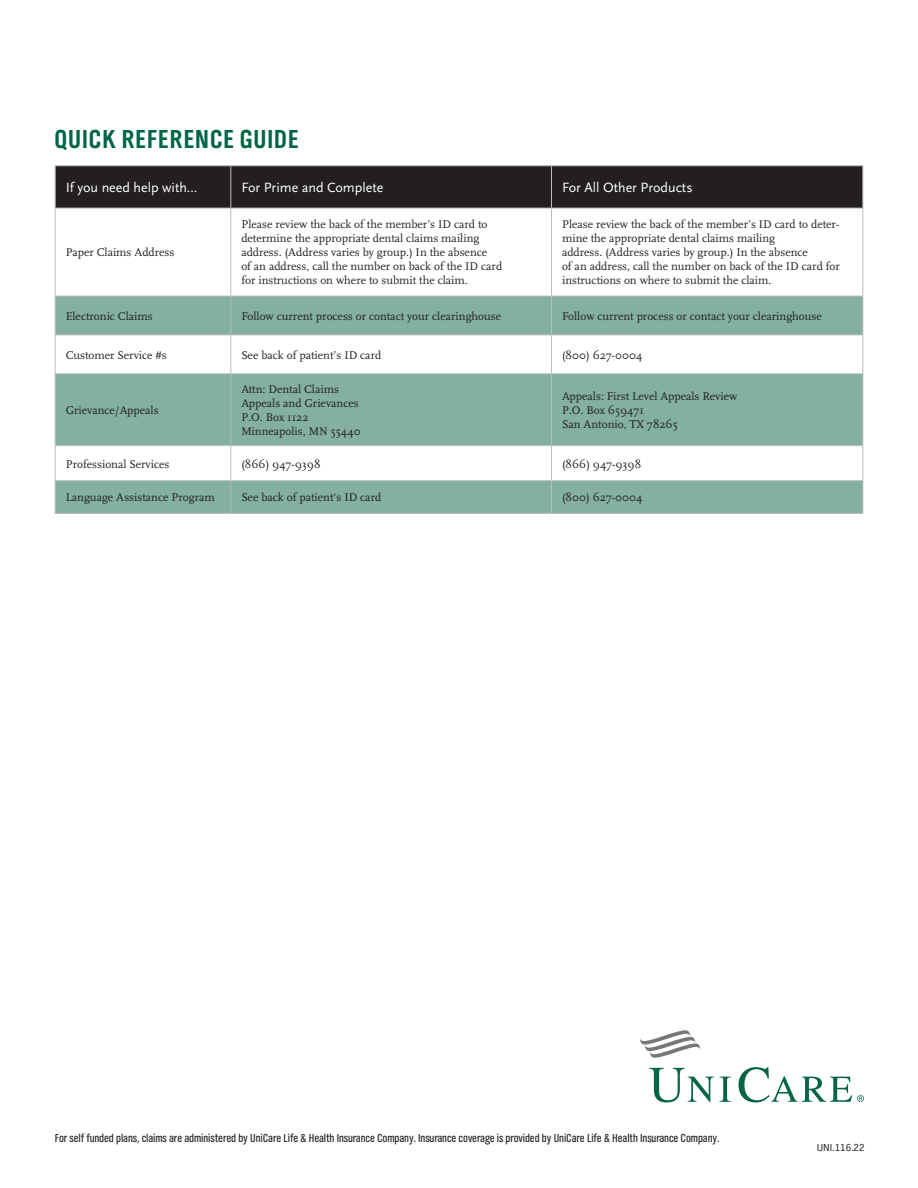
<style>
.page{position:relative;width:918px;height:1188px;background:#fff}
.page>*{position:absolute;margin:0;border:0;box-sizing:border-box;transform-origin:0 0}
.t1{font:27px "TV Nord EF Bold Con";letter-spacing:.04em;color:#006548}
.t2{font:14.1px "Scala Sans";color:#fff}
.t3{font:12px "TV Nord EF Regular Con";letter-spacing:-.005em;color:#231f20}
.t4{font:11.7px/14.1px "Scala";color:#231f20}
.t5{font:10.5px "TV Nord EF";color:#231f20}
</style>
<div class="page">
<svg style="left:649px;top:1068px;width:65px;height:35px"></svg>
<svg style="left:720px;top:1077px;width:11px;height:25px"></svg>
<svg style="left:640px;top:1030px;width:60px;height:28px"></svg>
<svg style="left:738px;top:1067px;width:126px;height:36px"></svg>
<div style="left:56px;top:166px;width:806px;height:42px;background:#231f20"></div>
<svg style="left:56px;top:209px;width:806px;height:87px"></svg>
<svg style="left:56px;top:297px;width:806px;height:216px;fill:#83b09f"></svg>
<hr style="left:55px;top:165px;width:176px;height:1px;background:#bcbdc0">
<hr style="left:55px;top:166px;width:1px;height:42px;background:#bcbdc0">
<hr style="left:231px;top:165px;width:321px;height:1px;background:#bcbdc0">
<hr style="left:230px;top:166px;width:1px;height:42px;background:#bcbdc0">
<hr style="left:552px;top:165px;width:311px;height:1px;background:#bcbdc0">
<hr style="left:551px;top:166px;width:1px;height:42px;background:#bcbdc0">
<hr style="left:862px;top:166px;width:1px;height:42px;background:#bcbdc0">
<hr style="left:55px;top:208px;width:176px;height:1px;background:#bcbdc0">
<hr style="left:55px;top:208px;width:1px;height:88px;background:#bcbdc0">
<hr style="left:231px;top:208px;width:321px;height:1px;background:#bcbdc0">
<hr style="left:230px;top:208px;width:1px;height:88px;background:#bcbdc0">
<hr style="left:552px;top:208px;width:311px;height:1px;background:#bcbdc0">
<hr style="left:551px;top:208px;width:1px;height:88px;background:#bcbdc0">
<hr style="left:862px;top:208px;width:1px;height:88px;background:#bcbdc0">
<hr style="left:55px;top:296px;width:176px;height:1px;background:#bcbdc0">
<hr style="left:55px;top:296px;width:1px;height:39px;background:#bcbdc0">
<hr style="left:231px;top:296px;width:321px;height:1px;background:#bcbdc0">
<hr style="left:230px;top:296px;width:1px;height:39px;background:#bcbdc0">
<hr style="left:552px;top:296px;width:311px;height:1px;background:#bcbdc0">
<hr style="left:551px;top:296px;width:1px;height:39px;background:#bcbdc0">
<hr style="left:862px;top:296px;width:1px;height:39px;background:#bcbdc0">
<hr style="left:55px;top:335px;width:176px;height:1px;background:#bcbdc0">
<hr style="left:55px;top:335px;width:1px;height:38px;background:#bcbdc0">
<hr style="left:231px;top:335px;width:321px;height:1px;background:#bcbdc0">
<hr style="left:230px;top:335px;width:1px;height:38px;background:#bcbdc0">
<hr style="left:552px;top:335px;width:311px;height:1px;background:#bcbdc0">
<hr style="left:551px;top:335px;width:1px;height:38px;background:#bcbdc0">
<hr style="left:862px;top:335px;width:1px;height:38px;background:#bcbdc0">
<hr style="left:55px;top:373px;width:176px;height:1px;background:#bcbdc0">
<hr style="left:55px;top:374px;width:1px;height:71px;background:#bcbdc0">
<hr style="left:231px;top:373px;width:321px;height:1px;background:#bcbdc0">
<hr style="left:230px;top:374px;width:1px;height:71px;background:#bcbdc0">
<hr style="left:552px;top:373px;width:311px;height:1px;background:#bcbdc0">
<hr style="left:551px;top:374px;width:1px;height:71px;background:#bcbdc0">
<hr style="left:862px;top:374px;width:1px;height:71px;background:#bcbdc0">
<hr style="left:55px;top:445px;width:176px;height:1px;background:#bcbdc0">
<hr style="left:55px;top:446px;width:1px;height:34px;background:#bcbdc0">
<hr style="left:231px;top:445px;width:321px;height:1px;background:#bcbdc0">
<hr style="left:230px;top:446px;width:1px;height:34px;background:#bcbdc0">
<hr style="left:552px;top:445px;width:311px;height:1px;background:#bcbdc0">
<hr style="left:551px;top:446px;width:1px;height:34px;background:#bcbdc0">
<hr style="left:862px;top:446px;width:1px;height:34px;background:#bcbdc0">
<hr style="left:55px;top:480px;width:176px;height:1px;background:#bcbdc0">
<hr style="left:55px;top:481px;width:1px;height:32px;background:#bcbdc0">
<hr style="left:231px;top:480px;width:321px;height:1px;background:#bcbdc0">
<hr style="left:230px;top:481px;width:1px;height:32px;background:#bcbdc0">
<hr style="left:552px;top:480px;width:311px;height:1px;background:#bcbdc0">
<hr style="left:551px;top:481px;width:1px;height:32px;background:#bcbdc0">
<hr style="left:862px;top:481px;width:1px;height:32px;background:#bcbdc0">
<hr style="left:55px;top:513px;width:176px;height:1px;background:#bcbdc0">
<hr style="left:231px;top:513px;width:321px;height:1px;background:#bcbdc0">
<hr style="left:552px;top:513px;width:311px;height:1px;background:#bcbdc0">
<h3 class="t1" style="left:54px;top:123px;width:245px">QUICK REFERENCE GUIDE</h3>
<p class="t2" style="left:66px;top:180px;width:133px">If you need help with…</p>
<p class="t2" style="left:241px;top:180px;width:143px">For Prime and Complete</p>
<p class="t2" style="left:562px;top:180px;width:132px">For All Other Products</p>
<p class="t4" style="left:66px;top:246px;width:110px">Paper Claims Address</p>
<p class="t4" style="left:241px;top:218px;width:262px">Please review the back of the member’s ID card to determine the appropriate dental claims mailing address. (Address varies by group.) In the absence<br>of an address, call the number on back of the ID card for instructions on where to submit the claim.</p>
<p class="t4" style="left:562px;top:218px;width:279px">Please review the back of the member’s ID card to deter&shy;mine the appropriate dental claims mailing<br>address. (Address varies by group.) In the absence<br>of an address, call the number on back of the ID card for instructions on where to submit the claim.</p>
<p class="t4" style="left:66px;top:309px;width:89px">Electronic Claims</p>
<p class="t4" style="left:241px;top:309px;width:261px">Follow current process or contact your clearinghouse</p>
<p class="t4" style="left:562px;top:309px;width:261px">Follow current process or contact your clearinghouse</p>
<p class="t4" style="left:66px;top:348px;width:103px">Customer Service #s</p>
<p class="t4" style="left:241px;top:348px;width:141px">See back of patient’s ID card</p>
<p class="t4" style="left:562px;top:348px;width:82px">(800) 627-0004</p>
<p class="t4" style="left:66px;top:403px;width:95px">Grievance/Appeals</p>
<p class="t4" style="left:241px;top:382px;width:99px">Attn: Dental Claims</p>
<p class="t4" style="left:241px;top:396px;width:119px">Appeals and Grievances</p>
<p class="t4" style="left:241px;top:410px;width:69px">P.O. Box 1122</p>
<p class="t4" style="left:241px;top:424px;width:121px">Minneapolis, MN 55440</p>
<p class="t4" style="left:562px;top:389px;width:177px">Appeals: First Level Appeals Review</p>
<p class="t4" style="left:562px;top:403px;width:83px">P.O. Box 659471</p>
<p class="t4" style="left:562px;top:417px;width:117px">San Antonio, TX 78265</p>
<p class="t4" style="left:66px;top:457px;width:105px">Professional Services</p>
<p class="t4" style="left:241px;top:457px;width:81px">(866) 947-9398</p>
<p class="t4" style="left:562px;top:457px;width:81px">(866) 947-9398</p>
<p class="t4" style="left:66px;top:491px;width:151px">Language Assistance Program</p>
<p class="t4" style="left:241px;top:491px;width:141px">See back of patient's ID card</p>
<p class="t4" style="left:562px;top:491px;width:82px">(800) 627-0004</p>
<p class="t3" style="left:55px;top:1131px;width:666px">For self funded plans, claims are administered by UniCare Life &amp; Health Insurance Company. Insurance coverage is provided by UniCare Life &amp; Health Insurance Company.</p>
<p class="t5" style="left:817px;top:1141px;width:50px">UNI.116.22</p>
</div>
